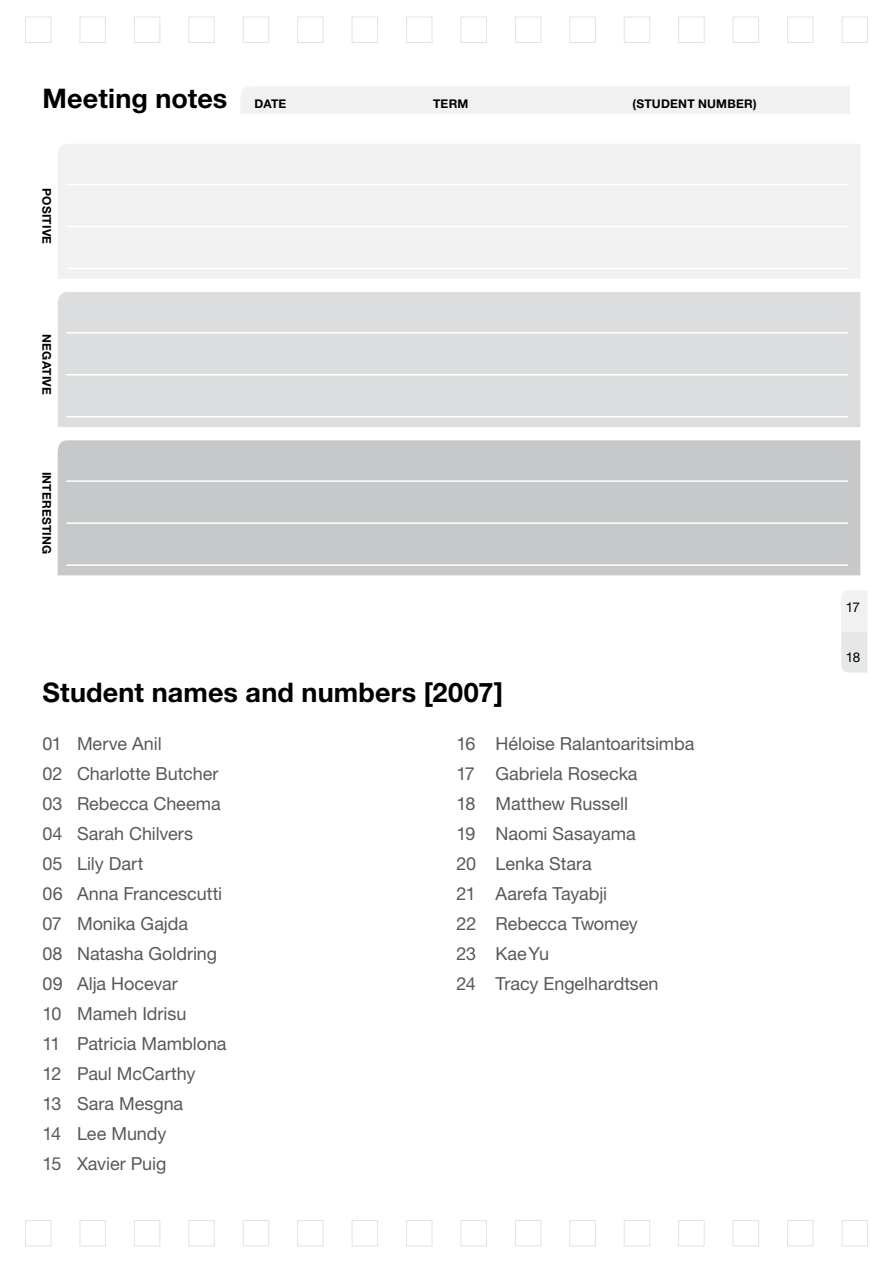
<style>
.page{position:relative;width:893px;height:1263px;background:#fff}
.page>*{position:absolute;margin:0;border:0;box-sizing:border-box;transform-origin:0 0}
.t1{font:700 27px "Helvetica Neue";letter-spacing:.005em;color:#000}
.t2{font:18px/30px "Helvetica Neue";letter-spacing:-.005em;color:#58595b}
.t3{font:13.5px "Helvetica Neue";color:#000}
.t4{font:700 12px "Helvetica Neue";letter-spacing:.02em;color:#000}
</style>
<div class="page">
<div style="left:26px;top:17px;width:25px;height:26px;border:1px solid #e2e3e4"></div>
<div style="left:461px;top:17px;width:25px;height:26px;border:1px solid #e2e3e4"></div>
<div style="left:243px;top:17px;width:26px;height:26px;border:1px solid #e2e3e4"></div>
<div style="left:679px;top:17px;width:25px;height:26px;border:1px solid #e2e3e4"></div>
<div style="left:134px;top:17px;width:26px;height:26px;border:1px solid #e2e3e4"></div>
<div style="left:570px;top:17px;width:25px;height:26px;border:1px solid #e2e3e4"></div>
<div style="left:352px;top:17px;width:26px;height:26px;border:1px solid #e2e3e4"></div>
<div style="left:787px;top:17px;width:26px;height:26px;border:1px solid #e2e3e4"></div>
<div style="left:80px;top:17px;width:25px;height:26px;border:1px solid #e2e3e4"></div>
<div style="left:515px;top:17px;width:26px;height:26px;border:1px solid #e2e3e4"></div>
<div style="left:298px;top:17px;width:25px;height:26px;border:1px solid #e2e3e4"></div>
<div style="left:733px;top:17px;width:26px;height:26px;border:1px solid #e2e3e4"></div>
<div style="left:189px;top:17px;width:25px;height:26px;border:1px solid #e2e3e4"></div>
<div style="left:624px;top:17px;width:26px;height:26px;border:1px solid #e2e3e4"></div>
<div style="left:406px;top:17px;width:26px;height:26px;border:1px solid #e2e3e4"></div>
<div style="left:842px;top:17px;width:25px;height:26px;border:1px solid #e2e3e4"></div>
<div style="left:26px;top:1220px;width:25px;height:26px;border:1px solid #e2e3e4"></div>
<div style="left:461px;top:1220px;width:25px;height:26px;border:1px solid #e2e3e4"></div>
<div style="left:243px;top:1220px;width:26px;height:26px;border:1px solid #e2e3e4"></div>
<div style="left:679px;top:1220px;width:25px;height:26px;border:1px solid #e2e3e4"></div>
<div style="left:134px;top:1220px;width:26px;height:26px;border:1px solid #e2e3e4"></div>
<div style="left:570px;top:1220px;width:25px;height:26px;border:1px solid #e2e3e4"></div>
<div style="left:352px;top:1220px;width:26px;height:26px;border:1px solid #e2e3e4"></div>
<div style="left:787px;top:1220px;width:26px;height:26px;border:1px solid #e2e3e4"></div>
<div style="left:80px;top:1220px;width:25px;height:26px;border:1px solid #e2e3e4"></div>
<div style="left:515px;top:1220px;width:26px;height:26px;border:1px solid #e2e3e4"></div>
<div style="left:298px;top:1220px;width:25px;height:26px;border:1px solid #e2e3e4"></div>
<div style="left:733px;top:1220px;width:26px;height:26px;border:1px solid #e2e3e4"></div>
<div style="left:189px;top:1220px;width:25px;height:26px;border:1px solid #e2e3e4"></div>
<div style="left:624px;top:1220px;width:26px;height:26px;border:1px solid #e2e3e4"></div>
<div style="left:406px;top:1220px;width:26px;height:26px;border:1px solid #e2e3e4"></div>
<div style="left:842px;top:1220px;width:25px;height:26px;border:1px solid #e2e3e4"></div>
<svg style="left:841px;top:591px;width:26px;height:81px"></svg>
<div style="left:58px;top:440px;width:802px;height:135px;background:#c6c8ca"></div>
<div style="left:58px;top:292px;width:802px;height:135px;background:#dcddde"></div>
<div style="left:58px;top:144px;width:802px;height:135px;background:#f1f1f2"></div>
<hr style="left:66px;top:522px;width:782px;height:2px;background:#fff">
<hr style="left:66px;top:480px;width:782px;height:2px;background:#fff">
<hr style="left:66px;top:564px;width:782px;height:2px;background:#fff">
<hr style="left:66px;top:374px;width:782px;height:2px;background:#fff">
<hr style="left:66px;top:332px;width:782px;height:2px;background:#fff">
<hr style="left:66px;top:416px;width:782px;height:2px;background:#fff">
<hr style="left:66px;top:226px;width:782px;height:1px;background:#fff">
<hr style="left:66px;top:184px;width:782px;height:1px;background:#fff">
<hr style="left:66px;top:268px;width:782px;height:1px;background:#fff">
<div style="left:241px;top:87px;width:609px;height:26px;background:#f1f1f2"></div>
<h1 class="t1" style="left:43px;top:82px;width:186px">Meeting notes</h1>
<p class="t4" style="left:54px;top:150px;width:96px;rotate:90deg">positive</p>
<p class="t4" style="left:255px;top:97px;width:33px">Date</p>
<p class="t4" style="left:433px;top:97px;width:29px">Term</p>
<p class="t4" style="left:633px;top:97px;width:125px">(Student number)</p>
<p class="t4" style="left:54px;top:334px;width:63px;rotate:90deg">negative</p>
<p class="t4" style="left:54px;top:472px;width:84px;rotate:90deg">interesting</p>
<h1 class="t1" style="left:43px;top:676px;width:462px">Student names and numbers [2007]</h1>
<p class="t2" style="left:43px;top:728px;width:121px">01 Merve Anil</p>
<p class="t2" style="left:457px;top:728px;width:239px">16 Héloise Ralantoaritsimba</p>
<p class="t2" style="left:43px;top:758px;width:177px">02 Charlotte Butcher</p>
<p class="t2" style="left:457px;top:758px;width:183px">17 Gabriela Rosecka</p>
<p class="t2" style="left:43px;top:788px;width:180px">03 Rebecca Cheema</p>
<p class="t2" style="left:457px;top:788px;width:173px">18 Matthew Russell</p>
<p class="t2" style="left:43px;top:818px;width:152px">04 Sarah Chilvers</p>
<p class="t2" style="left:457px;top:818px;width:181px">19 N aomi Sasayama</p>
<p class="t2" style="left:43px;top:848px;width:102px">05 Lily Dart</p>
<p class="t2" style="left:457px;top:848px;width:137px">20 Lenka Stara</p>
<p class="t2" style="left:43px;top:878px;width:181px">06 Anna Francescutti</p>
<p class="t2" style="left:457px;top:878px;width:152px">21 Aarefa Tayabji</p>
<p class="t2" style="left:43px;top:908px;width:147px">07 Monika Gajda</p>
<p class="t2" style="left:457px;top:908px;width:183px">22 Rebecca Twomey</p>
<p class="t2" style="left:43px;top:938px;width:176px">08 Natasha Goldring</p>
<p class="t2" style="left:457px;top:938px;width:94px">23 KaeYu</p>
<p class="t2" style="left:43px;top:968px;width:137px">09 Alja Hocevar</p>
<p class="t2" style="left:457px;top:968px;width:204px">24 Tracy Engelhardtsen</p>
<p class="t2" style="left:43px;top:998px;width:186px">10 Mameh Idrisu<br>11 Patricia Mamblona<br>12 Paul McCarthy<br>13 Sara Mesgna<br>14 Lee Mundy<br>15 Xavier Puig</p>
<p class="t3" style="left:846px;top:599px;width:16px">17</p>
<p class="t3" style="left:846px;top:649px;width:16px">18</p>
</div>
